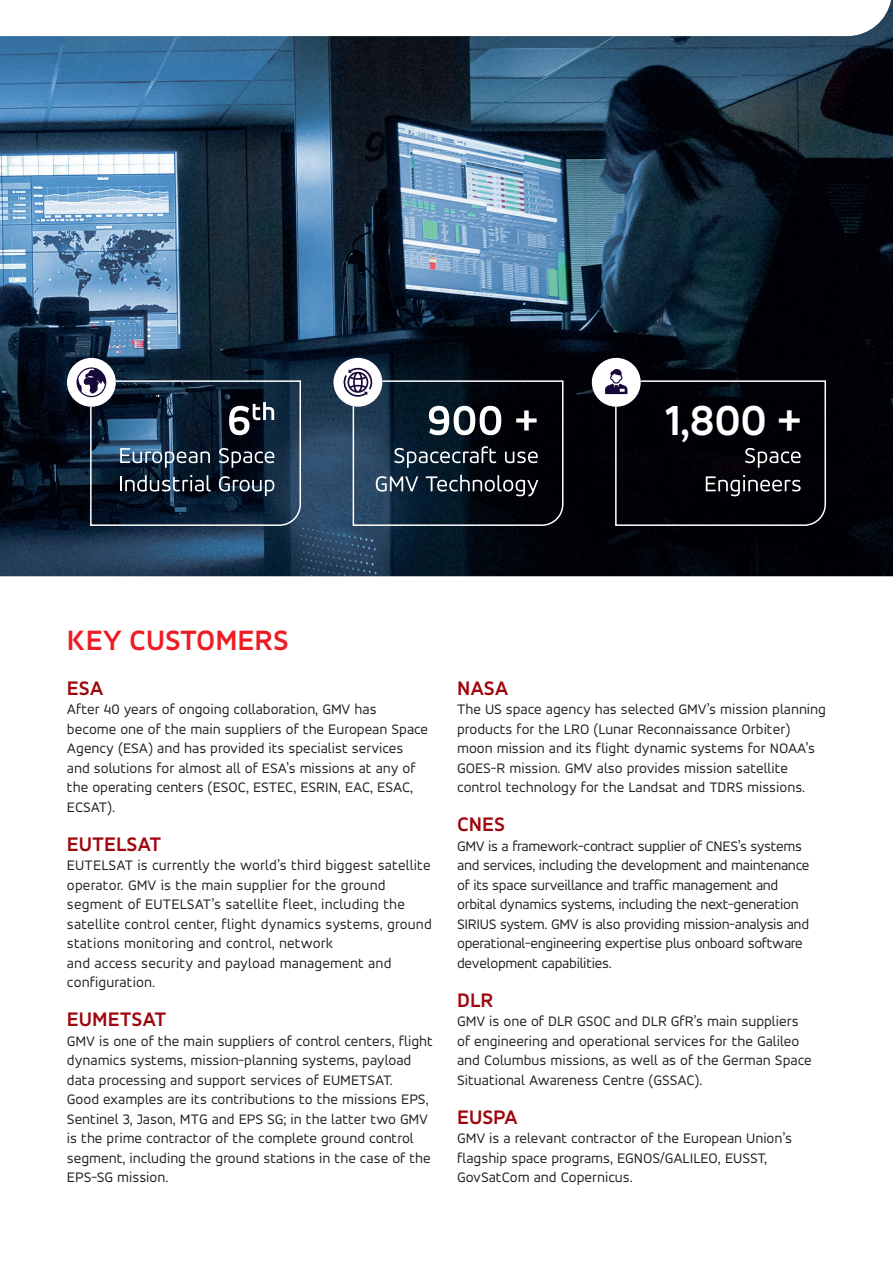
<style>
.page{position:relative;width:893px;height:1263px;background:#fff}
.page>*{position:absolute;margin:0;border:0;box-sizing:border-box;transform-origin:0 0}
.t1{font:700 45px "Accord Alternate";color:#fff}
.texto_general{font:700 30px "Accord Alternate";color:#ee1d23}
.general{font:700 21px "Accord Alternate";color:#9d070d}
.texto_general-2{font:700 21px "Accord Alternate";color:#9d070d}
.texto_general-3{font:15px/19.5px "Accord Alternate";color:#231f20}
.texto_general-4{font:15px/19.5px "Accord Alternate";letter-spacing:-.02em;color:#231f20}
</style>
<div class="page">
<img style="left:0;top:0;width:893px;height:576px">
<svg style="left:592px;top:358px;width:235px;height:169px;background:#16171c"></svg>
<svg style="left:333px;top:358px;width:231px;height:169px;background:#283441"></svg>
<svg style="left:67px;top:358px;width:235px;height:169px;background:#28384b"></svg>
<p class="t1" style="left:666px;top:392px;width:138px">1,800 +</p>
<p class="texto_general" style="left:67px;top:621px;width:223px">KEY CUSTOMERS</p>
<p class="general" style="left:67px;top:675px;width:38px">ESA</p>
<p class="texto_general-3" style="left:67px;top:699px;width:363px">After 40 years of ongoing collaboration, GMV has become one of the main suppliers of the European Space Agency (ESA) and has provided its specialist services and solutions for almost all of ESA’s missions at any of the operating centers (ESOC, ESTEC, ESRIN, EAC, ESAC, ECSAT).</p>
<p class="general" style="left:67px;top:831px;width:96px">EUTELSAT</p>
<p class="texto_general-3" style="left:67px;top:855px;width:366px">EUTELSAT is currently the world’s third biggest satellite operator. GMV is the main supplier for the ground segment of EUTELSAT’s satellite fleet, including the satellite control center, flight dynamics systems, ground stations monitoring and control, network</p>
<p class="texto_general-3" style="left:67px;top:953px;width:326px">and access security and payload management and configuration.</p>
<p class="general" style="left:67px;top:1006px;width:101px">EUMETSAT</p>
<p class="texto_general-3" style="left:67px;top:1031px;width:367px">GMV is one of the main suppliers of control centers, flight dynamics systems, mission-planning systems, payload data processing and support services of EUMETSAT.</p>
<p class="texto_general-3" style="left:67px;top:1089px;width:365px">Good examples are its contributions to the missions EPS, Sentinel 3, Jason, MTG and EPS SG; in the latter two GMV is the prime contractor of the complete ground control segment, including the ground stations in the case of the EPS-SG mission.</p>
<p class="texto_general-2" style="left:457px;top:675px;width:53px">NASA</p>
<p class="texto_general-3" style="left:457px;top:699px;width:370px">The US space agency has selected GMV’s mission planning products for the LRO (Lunar Reconnaissance Orbiter) moon mission and its flight dynamic systems for NOAA’s GOES-R mission. GMV also provides mission satellite control technology for the Landsat and TDRS missions.</p>
<p class="general" style="left:457px;top:811px;width:49px">CNES</p>
<p class="texto_general-4" style="left:457px;top:836px;width:354px">GMV is a framework-contract supplier of CNES’s systems and services, including the development and maintenance of its space surveillance and traffic management and orbital dynamics systems, including the next-generation SIRIUS system. GMV is also providing mission-analysis and operational-engineering expertise plus onboard software development capabilities.</p>
<p class="general" style="left:457px;top:987px;width:38px">DLR</p>
<p class="texto_general-3" style="left:457px;top:1011px;width:356px">GMV is one of DLR GSOC and DLR GfR’s main suppliers of engineering and operational services for the Galileo and Columbus missions, as well as of the German Space Situational Awareness Centre (GSSAC).</p>
<p class="general" style="left:457px;top:1104px;width:62px">EUSPA</p>
<p class="texto_general-3" style="left:457px;top:1128px;width:336px">GMV is a relevant contractor of the European Union’s flagship space programs, EGNOS/GALILEO, EUSST,<br>GovSatCom and Copernicus.</p>
</div>
